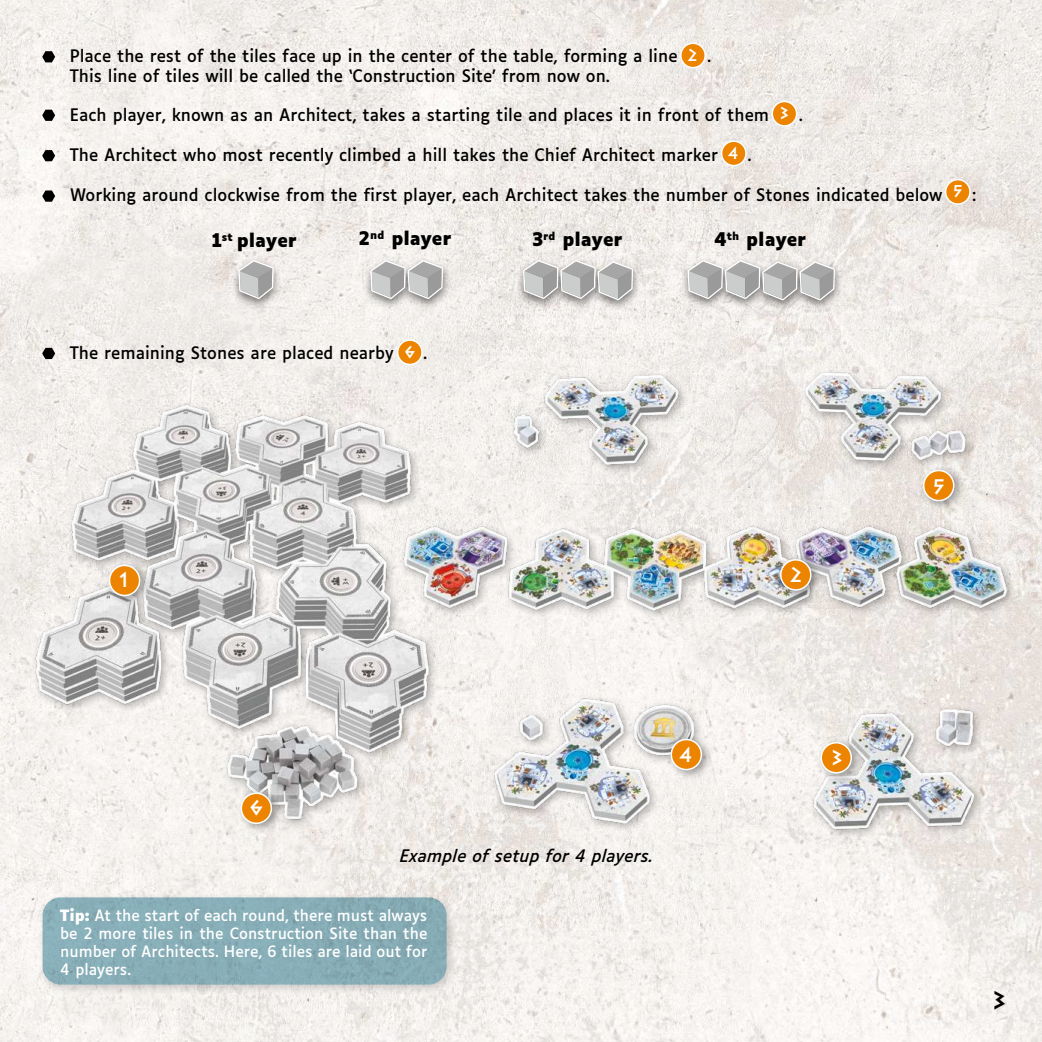
<style>
.page{position:relative;width:1042px;height:1042px;background:#fff}
.page>*{position:absolute;margin:0;border:0;box-sizing:border-box;transform-origin:0 0}
.t1{font:700 21px "Dalek Pinpoint";color:#000}
.t2{font:700 18px "Luciole";color:#000}
.t3{font:700 17.7px "Dalek Pinpoint";color:#fff}
.t4{font:16.5px "Luciole";color:#000}
.t5{font:italic 16.5px "Luciole";color:#000}
.t6{font:15px/18px "Luciole";color:#fff;text-align:justify}
.t7{font:700 14.4px "Dalek Pinpoint";color:#fff}
.s1{font-weight:700}
</style>
<div class="page">
<img style="left:0;top:0;width:1042px;height:1042px">
<img style="left:21px;top:323px;width:1015px;height:519px">
<div style="left:666px;top:733px;width:48px;height:48px;background:#000;opacity:.39"></div>
<div style="left:671px;top:739px;width:30px;height:30px;background:#ec8400;border-radius:50%"></div>
<div style="left:670px;top:739px;width:32px;height:31px;border:2px solid #fff;border-radius:50%"></div>
<div style="left:918px;top:464px;width:48px;height:48px;background:#000;opacity:.39"></div>
<div style="left:923px;top:470px;width:31px;height:30px;background:#ec8400;border-radius:50%"></div>
<div style="left:923px;top:470px;width:31px;height:31px;border:2px solid #fff;border-radius:50%"></div>
<div style="left:236px;top:787px;width:48px;height:48px;background:#000;opacity:.39"></div>
<div style="left:241px;top:793px;width:30px;height:30px;background:#ec8400;border-radius:50%"></div>
<div style="left:241px;top:792px;width:31px;height:32px;border:2px solid #fff;border-radius:50%"></div>
<div style="left:775px;top:553px;width:48px;height:48px;background:#000;opacity:.39"></div>
<div style="left:781px;top:560px;width:30px;height:30px;background:#ec8400;border-radius:50%"></div>
<div style="left:780px;top:559px;width:31px;height:32px;border:2px solid #fff;border-radius:50%"></div>
<div style="left:815px;top:735px;width:50px;height:51px;background:#000;opacity:.39"></div>
<div style="left:821px;top:743px;width:30px;height:30px;background:#ec8400;border-radius:50%"></div>
<div style="left:820px;top:742px;width:32px;height:31px;border:2px solid #fff;border-radius:50%"></div>
<div style="left:104px;top:558px;width:50px;height:50px;background:#000;opacity:.39"></div>
<div style="left:110px;top:565px;width:30px;height:30px;background:#ec8400;border-radius:50%"></div>
<div style="left:109px;top:565px;width:31px;height:31px;border:2px solid #fff;border-radius:50%"></div>
<div style="left:37px;top:892px;width:421px;height:104px;background:#000;opacity:.36"></div>
<div style="left:43px;top:897px;width:403px;height:87px;background:#87adb7;border-radius:18px"></div>
<div style="left:681px;top:43px;width:24px;height:25px;background:#ec8400;border-radius:50%"></div>
<div style="left:680px;top:43px;width:26px;height:25px;border:2px solid #fff;border-radius:50%"></div>
<div style="left:772px;top:101px;width:24px;height:25px;background:#ec8400;border-radius:50%"></div>
<div style="left:771px;top:101px;width:26px;height:26px;border:2px solid #fff;border-radius:50%"></div>
<div style="left:945px;top:180px;width:25px;height:24px;background:#ec8400;border-radius:50%"></div>
<div style="left:945px;top:179px;width:26px;height:26px;border:2px solid #fff;border-radius:50%"></div>
<div style="left:721px;top:141px;width:25px;height:25px;background:#ec8400;border-radius:50%"></div>
<div style="left:721px;top:140px;width:26px;height:26px;border:2px solid #fff;border-radius:50%"></div>
<svg style="left:42px;top:51px;width:13px;height:11px"></svg>
<svg style="left:42px;top:110px;width:13px;height:11px"></svg>
<svg style="left:42px;top:150px;width:13px;height:11px"></svg>
<svg style="left:42px;top:190px;width:13px;height:12px"></svg>
<svg style="left:42px;top:348px;width:13px;height:11px"></svg>
<div style="left:398px;top:340px;width:24px;height:24px;background:#ec8400;border-radius:50%"></div>
<div style="left:397px;top:339px;width:26px;height:26px;border:2px solid #fff;border-radius:50%"></div>
<div style="left:230px;top:256px;width:52px;height:55px;background:#000;opacity:.5"></div>
<svg style="left:238px;top:260px;width:36px;height:39px"></svg>
<div style="left:362px;top:257px;width:89px;height:54px;background:#000;opacity:.5"></div>
<svg style="left:370px;top:260px;width:73px;height:39px"></svg>
<div style="left:515px;top:257px;width:127px;height:55px;background:#000;opacity:.5"></div>
<svg style="left:523px;top:260px;width:110px;height:40px"></svg>
<div style="left:679px;top:256px;width:164px;height:56px;background:#000;opacity:.5"></div>
<svg style="left:687px;top:260px;width:148px;height:40px"></svg>
<p class="t4" style="left:43px;top:47px;width:636px">• Place the rest of the tiles face up in the center of the table, forming a line</p>
<p class="t4" style="left:707px;top:47px;width:6px">.</p>
<p class="t4" style="left:70px;top:67px;width:542px">This line of tiles will be called the ‘Construction Site’ from now on.</p>
<p class="t4" style="left:43px;top:106px;width:728px">• Each player, known as an Architect, takes a starting tile and places it in front of them</p>
<p class="t4" style="left:799px;top:106px;width:6px">.</p>
<p class="t4" style="left:43px;top:146px;width:677px">• The Architect who most recently climbed a hill takes the Chief Architect marker</p>
<p class="t4" style="left:747px;top:146px;width:6px">.</p>
<p class="t4" style="left:43px;top:186px;width:901px">• Working around clockwise from the first player, each Architect takes the number of Stones indicated below</p>
<p class="t4" style="left:972px;top:179px;width:6px">:</p>
<p class="t7" style="left:687px;top:47px;width:11px">2</p>
<p class="t7" style="left:780px;top:105px;width:10px">3</p>
<p class="t7" style="left:728px;top:145px;width:12px">4</p>
<p class="t7" style="left:953px;top:184px;width:11px">5</p>
<p class="t2" style="left:212px;top:232px;width:86px">1<sup>st</sup> player</p>
<p class="t2" style="left:359px;top:229px;width:94px">2<sup>nd</sup> player</p>
<p class="t2" style="left:532px;top:230px;width:92px">3<sup>rd</sup> player</p>
<p class="t2" style="left:714px;top:230px;width:94px">4<sup>th</sup> player</p>
<p class="t4" style="left:43px;top:344px;width:353px">• The remaining Stones are placed nearby</p>
<p class="t4" style="left:423px;top:344px;width:6px">.</p>
<p class="t7" style="left:405px;top:344px;width:12px">6</p>
<p class="t3" style="left:120px;top:570px;width:9px">1</p>
<p class="t3" style="left:790px;top:565px;width:13px">2</p>
<p class="t3" style="left:933px;top:476px;width:13px">5</p>
<p class="t3" style="left:250px;top:798px;width:15px">6</p>
<p class="t5" style="left:400px;top:848px;width:255px">Example of setup for 4 players.</p>
<p class="t6" style="left:60px;top:907px;width:369px"><span class="s1">Tip:</span> At the start of each round, there must always be 2 more tiles in the Construction Site than the number of Architects. Here, 6 tiles are laid out for 4 players.</p>
<p class="t3" style="left:679px;top:744px;width:14px">4</p>
<p class="t3" style="left:832px;top:747px;width:12px">3</p>
<p class="t1" style="left:993px;top:988px;width:14px">3</p>
</div>
